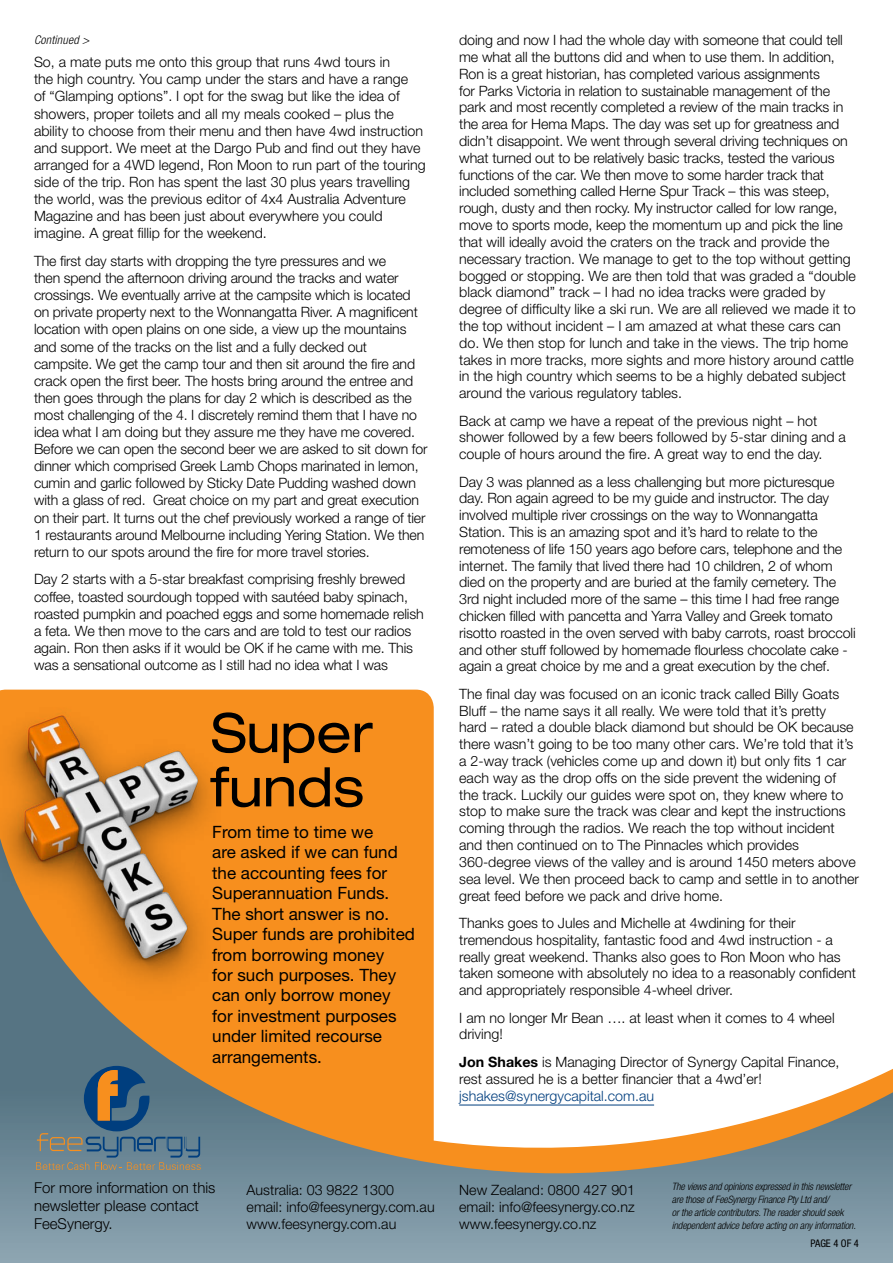
<style>
.page{position:relative;width:893px;height:1263px;background:#fff}
.page>*{position:absolute;margin:0;border:0;box-sizing:border-box;transform-origin:0 0}
.t1{font:expanded 54.3px/54.3px "Helvetica Neue";color:#000}
.t2{font:16.95px/20.4px "Helvetica Neue";color:#000}
.t3{font:300 15px/18px "Helvetica Neue";color:#000}
.t4{font:300 14.25px/16.8px "Helvetica Neue";letter-spacing:-.01em;color:#000}
.t5{font:300 14.25px "Helvetica Neue";color:#003e7e}
.t6{font:italic 300 condensed 12px "Helvetica Neue";letter-spacing:.02em;color:#000}
.t7{font:condensed 10.5px "Helvetica Neue";color:#000}
.t8{font:italic 300 condensed 10.2px/13px "Helvetica Neue";letter-spacing:-.015em;color:#000}
.s1{font-weight:700}
</style>
<div class="page">
<div style="left:221px;top:690px;width:213px;height:148px;background:#f78f1e"></div>
<svg style="left:0;top:838px;width:893px;height:425px"></svg>
<svg style="left:36px;top:1066px;width:165px;height:104px;background:#5d7480"></svg>
<hr style="left:459px;top:1105px;width:195px;height:1px;background:#003e7e">
<img style="left:0;top:689px;width:221px;height:312px">
<img style="left:25px;top:716px;width:174px;height:243px">
<p class="t6" style="left:34px;top:32px;width:57px">Continued &gt;</p>
<p class="t4" style="left:34px;top:53px;width:393px">So, a mate puts me onto this group that runs 4wd tours in<br>the high country. You camp under the stars and have a range<br>of “Glamping options”. I opt for the swag but like the idea of showers, proper toilets and all my meals cooked – plus the ability to choose from their menu and then have 4wd instruction and support. We meet at the Dargo Pub and find out they have arranged for a 4WD legend, Ron Moon to run part of the touring side of the trip. Ron has spent the last 30 plus years travelling the world, was the previous editor of 4x4 Australia Adventure Magazine and has been just about everywhere you could imagine. A great fillip for the weekend.</p>
<p class="t4" style="left:34px;top:252px;width:395px">The first day starts with dropping the tyre pressures and we<br>then spend the afternoon driving around the tracks and water crossings. We eventually arrive at the campsite which is located on private property next to the Wonnangatta River. A magnificent location with open plains on one side, a view up the mountains and some of the tracks on the list and a fully decked out campsite. We get the camp tour and then sit around the fire and crack open the first beer. The hosts bring around the entree and then goes through the plans for day 2 which is described as the most challenging of the 4. I discretely remind them that I have no idea what I am doing but they assure me they have me covered.<br>Before we can open the second beer we are asked to sit down for dinner which comprised Greek Lamb Chops marinated in lemon, cumin and garlic followed by Sticky Date Pudding washed down with a glass of red. Great choice on my part and great execution on their part. It turns out the chef previously worked a range of tier 1 restaurants around Melbourne including Yering Station. We then return to our spots around the fire for more travel stories.</p>
<p class="t4" style="left:34px;top:570px;width:391px">Day 2 starts with a 5-star breakfast comprising freshly brewed coffee, toasted sourdough topped with sautéed baby spinach, roasted pumpkin and poached eggs and some homemade relish a feta. We then move to the cars and are told to test our radios again. Ron then asks if it would be OK if he came with me. This was a sensational outcome as I still had no idea what I was</p>
<h1 class="t1" style="left:211px;top:705px;width:163px">Super funds</h1>
<p class="t2" style="left:212px;top:821px;width:204px">From time to time we<br>are asked if we can fund the accounting fees for<br>Superannuation Funds.<br>The short answer is no.<br>Super funds are prohibited from borrowing money<br>for such purposes. They can only borrow money for investment purposes under limited recourse arrangements.</p>
<p class="t4" style="left:459px;top:31px;width:398px">doing and now I had the whole day with someone that could tell me what all the buttons did and when to use them. In addition, Ron is a great historian, has completed various assignments<br>for Parks Victoria in relation to sustainable management of the park and most recently completed a review of the main tracks in the area for Hema Maps. The day was set up for greatness and didn’t disappoint. We went through several driving techniques on what turned out to be relatively basic tracks, tested the various functions of the car. We then move to some harder track that included something called Herne Spur Track – this was steep, rough, dusty and then rocky. My instructor called for low range, move to sports mode, keep the momentum up and pick the line that will ideally avoid the craters on the track and provide the necessary traction. We manage to get to the top without getting bogged or stopping. We are then told that was graded a “double black diamond” track – I had no idea tracks were graded by degree of difficulty like a ski run. We are all relieved we made it to the top without incident – I am amazed at what these cars can do. We then stop for lunch and take in the views. The trip home takes in more tracks, more sights and more history around cattle in the high country which seems to be a highly debated subject around the various regulatory tables.</p>
<p class="t4" style="left:459px;top:412px;width:388px">Back at camp we have a repeat of the previous night – hot shower followed by a few beers followed by 5-star dining and a couple of hours around the fire. A great way to end the day.</p>
<p class="t4" style="left:459px;top:473px;width:398px">Day 3 was planned as a less challenging but more picturesque day. Ron again agreed to be my guide and instructor. The day involved multiple river crossings on the way to Wonnangatta Station. This is an amazing spot and it’s hard to relate to the remoteness of life 150 years ago before cars, telephone and the internet. The family that lived there had 10 children, 2 of whom died on the property and are buried at the family cemetery. The 3rd night included more of the same – this time I had free range chicken filled with pancetta and Yarra Valley and Greek tomato risotto roasted in the oven served with baby carrots, roast broccoli and other stuff followed by homemade flourless chocolate cake - again a great choice by me and a great execution by the chef.</p>
<p class="t4" style="left:459px;top:685px;width:401px">The final day was focused on an iconic track called Billy Goats Bluff – the name says it all really. We were told that it’s pretty<br>hard – rated a double black diamond but should be OK because there wasn’t going to be too many other cars. We’re told that it’s a 2-way track (vehicles come up and down it) but only fits 1 car each way as the drop offs on the side prevent the widening of the track. Luckily our guides were spot on, they knew where to stop to make sure the track was clear and kept the instructions coming through the radios. We reach the top without incident and then continued on to The Pinnacles which provides 360-degree views of the valley and is around 1450 meters above sea level. We then proceed back to camp and settle in to another great feed before we pack and drive home.</p>
<p class="t4" style="left:459px;top:914px;width:398px">Thanks goes to Jules and Michelle at 4wdining for their tremendous hospitality, fantastic food and 4wd instruction - a really great weekend. Thanks also goes to Ron Moon who has taken someone with absolutely no idea to a reasonably confident and appropriately responsible 4-wheel driver.</p>
<p class="t4" style="left:459px;top:1009px;width:377px">I am no longer Mr Bean …. at least when it comes to 4 wheel driving!</p>
<p class="t4" style="left:459px;top:1053px;width:382px"><span class="s1">Jon Shakes</span> is Managing Director of Synergy Capital Finance, rest assured he is a better financier that a 4wd’er!</p>
<p class="t5" style="left:459px;top:1087px;width:196px">jshakes@synergycapital.com.au</p>
<p class="t3" style="left:34px;top:1178px;width:183px">For more information on this newsletter please contact<br>FeeSynergy.</p>
<p class="t4" style="left:247px;top:1181px;width:190px">Australia: 03 9822 1300<br>email: info@feesynergy.com.au www.feesynergy.com.au</p>
<p class="t4" style="left:459px;top:1181px;width:177px;text-align:justify">New Zealand: 0800 427 901 email: info@feesynergy.co.nz www.feesynergy.co.nz</p>
<p class="t8" style="left:672px;top:1179px;width:185px">The views and opinions expressed in this newsletter are those of FeeSynergy Finance Pty Ltd and/<br>or the article contributors. The reader should seek independent advice before acting on any information.</p>
<p class="t7" style="left:810px;top:1237px;width:50px">PAGE 4 OF 4</p>
</div>
